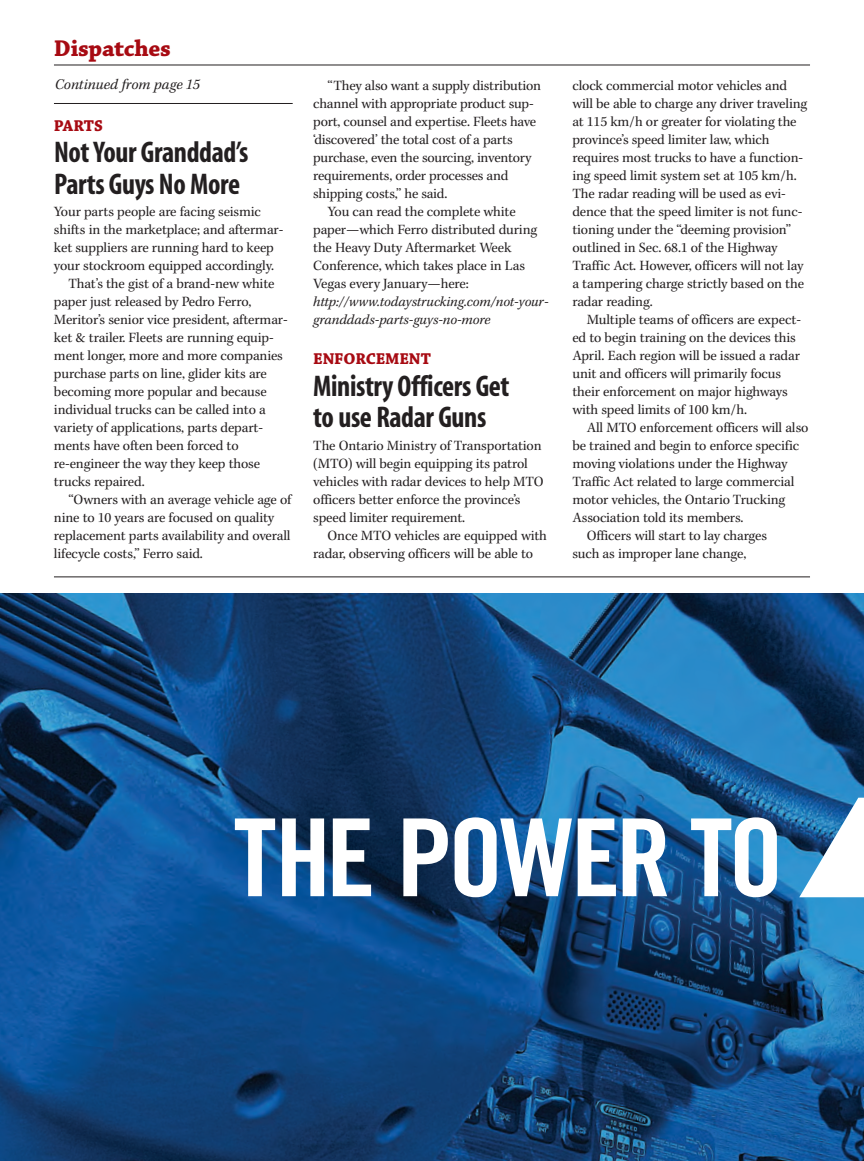
<style>
.page{position:relative;width:864px;height:1161px;background:#fff}
.page>*{position:absolute;margin:0;border:0;box-sizing:border-box;transform-origin:0 0}
.t1{font:700 30px/31.5px "Myriad Condensed";letter-spacing:-.015em;color:#231f20;scale:.96 1}
.t2{font:700 24px "Chaparral";letter-spacing:-.01em;color:#a70a12}
.t3{font:700 16.5px "Chaparral";letter-spacing:-.005em;color:#a70a12}
.t4{font:italic 15px "Kepler";color:#231f20}
.t5{font:14.25px/18px "Kepler";letter-spacing:-.01em;color:#231f20}
.t6{font:italic 14.25px/18px "Kepler";letter-spacing:-.01em;color:#231f20}
</style>
<div class="page">
<hr style="left:54px;top:65px;width:756px;height:1px;background:#231f20">
<hr style="left:54px;top:577px;width:756px;height:1px;background:#231f20">
<hr style="left:54px;top:103px;width:239px;height:1px;background:#231f20">
<img style="left:0;top:594px;width:864px;height:567px">
<svg style="left:235px;top:818px;width:40px;height:78px"></svg>
<svg style="left:282px;top:818px;width:42px;height:78px"></svg>
<svg style="left:333px;top:818px;width:38px;height:78px"></svg>
<svg style="left:403px;top:818px;width:45px;height:78px"></svg>
<svg style="left:455px;top:817px;width:117px;height:80px"></svg>
<svg style="left:578px;top:818px;width:38px;height:78px"></svg>
<svg style="left:623px;top:818px;width:44px;height:78px"></svg>
<svg style="left:691px;top:817px;width:86px;height:80px"></svg>
<svg style="left:799px;top:798px;width:65px;height:99px"></svg>
<h2 class="t2" style="left:54px;top:33px;width:118px">Dispatches</h2>
<p class="t4" style="left:55px;top:78px;width:146px">Continued from page 15</p>
<p class="t3" style="left:54px;top:115px;width:51px">PARTS</p>
<h1 class="t1" style="left:54px;top:139px;width:204px">Not Your Granddad’s<br>Parts Guys No More</h1>
<p class="t5" style="left:54px;top:204px;width:208px">Your parts people are facing seismic</p>
<p class="t5" style="left:54px;top:222px;width:231px">shifts in the marketplace; and aftermar-</p>
<p class="t5" style="left:54px;top:240px;width:221px">ket suppliers are running hard to keep</p>
<p class="t5" style="left:54px;top:258px;width:222px">your stockroom equipped accordingly.</p>
<p class="t5" style="left:68px;top:276px;width:208px">That’s the gist of a brand-new white</p>
<p class="t5" style="left:54px;top:294px;width:199px">paper just released by Pedro Ferro,</p>
<p class="t5" style="left:54px;top:312px;width:235px">Meritor’s senior vice president, aftermar-</p>
<p class="t5" style="left:54px;top:330px;width:221px">ket &amp; trailer. Fleets are running equip-</p>
<p class="t5" style="left:54px;top:348px;width:230px">ment longer, more and more companies</p>
<p class="t5" style="left:54px;top:366px;width:214px">purchase parts on line, glider kits are</p>
<p class="t5" style="left:54px;top:384px;width:214px">becoming more popular and because</p>
<p class="t5" style="left:54px;top:402px;width:213px">individual trucks can be called into a</p>
<p class="t5" style="left:54px;top:420px;width:211px">variety of applications, parts depart-</p>
<p class="t5" style="left:54px;top:438px;width:186px">ments have often been forced to</p>
<p class="t5" style="left:54px;top:456px;width:208px">re-engineer the way they keep those</p>
<p class="t5" style="left:54px;top:474px;width:92px">trucks repaired.</p>
<p class="t5" style="left:68px;top:492px;width:225px">“Owners with an average vehicle age of</p>
<p class="t5" style="left:54px;top:510px;width:222px">nine to 10 years are focused on quality</p>
<p class="t5" style="left:54px;top:528px;width:238px">replacement parts availability and overall</p>
<p class="t5" style="left:54px;top:546px;width:150px">lifecycle costs,” Ferro said.</p>
<p class="t5" style="left:328px;top:78px;width:215px">“They also want a supply distribution</p>
<p class="t5" style="left:313px;top:96px;width:222px">channel with appropriate product sup-</p>
<p class="t5" style="left:313px;top:114px;width:225px">port, counsel and expertise. Fleets have</p>
<p class="t5" style="left:313px;top:132px;width:201px">‘discovered’ the total cost of a parts</p>
<p class="t5" style="left:313px;top:150px;width:220px">purchase, even the sourcing, inventory</p>
<p class="t5" style="left:313px;top:168px;width:197px">requirements, order processes and</p>
<p class="t5" style="left:313px;top:186px;width:136px">shipping costs,” he said.</p>
<p class="t5" style="left:328px;top:204px;width:190px">You can read the complete white</p>
<p class="t5" style="left:313px;top:222px;width:225px">paper—which Ferro distributed during</p>
<p class="t5" style="left:313px;top:240px;width:200px">the Heavy Duty Aftermarket Week</p>
<p class="t5" style="left:313px;top:258px;width:213px">Conference, which takes place in Las</p>
<p class="t5" style="left:313px;top:276px;width:157px">Vegas every January—here:</p>
<p class="t6" style="left:313px;top:294px;width:237px">http://www.todaystrucking.com/not-your&shy;granddads-parts-guys-no-more</p>
<p class="t3" style="left:313px;top:349px;width:119px">ENFORCEMENT</p>
<h1 class="t1" style="left:313px;top:372px;width:206px">Ministry Officers Get to use Radar Guns</h1>
<p class="t5" style="left:313px;top:438px;width:232px">The Ontario Ministry of Transportation (MTO) will begin equipping its patrol vehicles with radar devices to help MTO officers better enforce the province’s speed limiter requirement.</p>
<p class="t5" style="left:313px;top:528px;width:235px;text-indent:14px">Once MTO vehicles are equipped with radar, observing officers will be able to</p>
<p class="t5" style="left:572px;top:78px;width:236px">clock commercial motor vehicles and will be able to charge any driver traveling at 115 km/h or greater for violating the province’s speed limiter law, which requires most trucks to have a function&shy;ing speed limit system set at 105 km/h.<br>The radar reading will be used as evi&shy;dence that the speed limiter is not func&shy;tioning under the “deeming provision” outlined in Sec. 68.1 of the Highway Traffic Act. However, officers will not lay a tampering charge strictly based on the radar reading.</p>
<p class="t5" style="left:572px;top:312px;width:230px;text-indent:14px">Multiple teams of officers are expect&shy;ed to begin training on the devices this April. Each region will be issued a radar unit and officers will primarily focus their enforcement on major highways with speed limits of 100 km/h.</p>
<p class="t5" style="left:587px;top:420px;width:223px">All MTO enforcement officers will also</p>
<p class="t5" style="left:572px;top:438px;width:228px">be trained and begin to enforce specific</p>
<p class="t5" style="left:572px;top:456px;width:217px">moving violations under the Highway</p>
<p class="t5" style="left:572px;top:474px;width:223px">Traffic Act related to large commercial</p>
<p class="t5" style="left:572px;top:492px;width:214px">motor vehicles, the Ontario Trucking</p>
<p class="t5" style="left:572px;top:510px;width:173px">Association told its members.</p>
<p class="t5" style="left:587px;top:528px;width:182px">Officers will start to lay charges</p>
<p class="t5" style="left:572px;top:546px;width:176px">such as improper lane change,</p>
</div>
